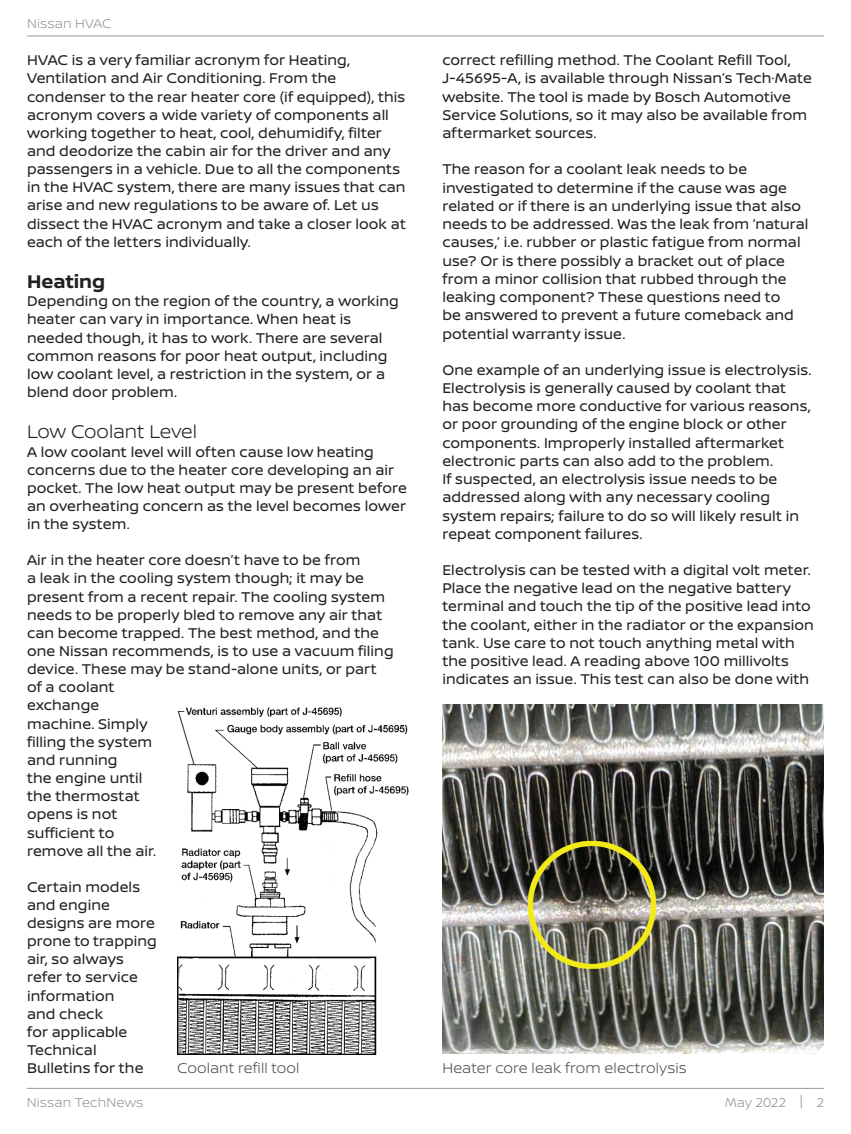
<style>
.page{position:relative;width:851px;height:1134px;background:#fff}
.page>*{position:absolute;margin:0;border:0;box-sizing:border-box;transform-origin:0 0}
.Chapter_Title___Subh{font:300 19.5px "Nissan Brand";letter-spacing:-.005em;color:#231f20}
.Chapter_Title___Subh-2{font:700 19.5px "Nissan Brand";color:#231f20}
.Body_Copy{font:15px/18.1px "Nissan Brand";letter-spacing:.005em;color:#231f20}
.t1{font:300 15px "Nissan Brand";letter-spacing:.005em;color:#4b4c4d}
.t2{font:300 13.5px "Nissan Brand";letter-spacing:.01em;color:#939598}
</style>
<div class="page">
<hr style="left:27px;top:1088px;width:797px;height:1px;background:#939598">
<hr style="left:27px;top:36px;width:797px;height:1px;background:#939598">
<img style="left:177px;top:707px;width:231px;height:347px">
<img style="left:442px;top:705px;width:382px;height:349px">
<p class="t2" style="left:27px;top:14px;width:86px">Nissan HVAC</p>
<p class="Body_Copy" style="left:27px;top:50px;width:380px">HVAC is a very familiar acronym for Heating, Ventilation and Air Conditioning. From the condenser to the rear heater core (if equipped), this acronym covers a wide variety of components all working together to heat, cool, dehumidify, filter and deodorize the cabin air for the driver and any passengers in a vehicle. Due to all the components in the HVAC system, there are many issues that can arise and new regulations to be aware of. Let us dissect the HVAC acronym and take a closer look at each of the letters individually.</p>
<h2 class="Chapter_Title___Subh-2" style="left:27px;top:267px;width:80px">Heating</h2>
<p class="Body_Copy" style="left:27px;top:291px;width:373px">Depending on the region of the country, a working heater can vary in importance. When heat is needed though, it has to work. There are several common reasons for poor heat output, including low coolant level, a restriction in the system, or a blend door problem.</p>
<h2 class="Chapter_Title___Subh" style="left:27px;top:418px;width:171px">Low Coolant Level</h2>
<p class="Body_Copy" style="left:27px;top:442px;width:381px">A low coolant level will often cause low heating concerns due to the heater core developing an air pocket. The low heat output may be present before an overheating concern as the level becomes lower in the system.</p>
<p class="Body_Copy" style="left:27px;top:550px;width:368px">Air in the heater core doesn’t have to be from<br>a leak in the cooling system though; it may be present from a recent repair. The cooling system needs to be properly bled to remove any air that can become trapped. The best method, and the one Nissan recommends, is to use a vacuum filing device. These may be stand-alone units, or part of a coolant<br>exchange<br>machine. Simply<br>filling the system<br>and running<br>the engine until<br>the thermostat<br>opens is not<br>sufficient to<br>remove all the air.</p>
<p class="Body_Copy" style="left:27px;top:877px;width:131px">Certain models and engine designs are more prone to trapping air, so always refer to service information<br>and check<br>for applicable<br>Technical<br>Bulletins for the</p>
<p class="Body_Copy" style="left:442px;top:50px;width:371px">correct refilling method. The Coolant Refill Tool, J-45695-A, is available through Nissan’s Tech·Mate website. The tool is made by Bosch Automotive Service Solutions, so it may also be available from aftermarket sources.</p>
<p class="Body_Copy" style="left:442px;top:159px;width:367px">The reason for a coolant leak needs to be investigated to determine if the cause was age related or if there is an underlying issue that also needs to be addressed. Was the leak from ‘natural causes,’ i.e. rubber or plastic fatigue from normal use? Or is there possibly a bracket out of place from a minor collision that rubbed through the leaking component? These questions need to<br>be answered to prevent a future comeback and potential warranty issue.</p>
<p class="Body_Copy" style="left:442px;top:360px;width:370px">One example of an underlying issue is electrolysis.<br>Electrolysis is generally caused by coolant that has become more conductive for various reasons, or poor grounding of the engine block or other components. Improperly installed aftermarket electronic parts can also add to the problem.<br>If suspected, an electrolysis issue needs to be addressed along with any necessary cooling system repairs; failure to do so will likely result in repeat component failures.</p>
<p class="Body_Copy" style="left:442px;top:560px;width:373px">Electrolysis can be tested with a digital volt meter.<br>Place the negative lead on the negative battery terminal and touch the tip of the positive lead into the coolant, either in the radiator or the expansion tank. Use care to not touch anything metal with the positive lead. A reading above 100 millivolts indicates an issue. This test can also be done with</p>
<p class="t1" style="left:177px;top:1057px;width:124px">Coolant refill tool</p>
<p class="t1" style="left:442px;top:1057px;width:246px">Heater core leak from electrolysis</p>
<p class="t2" style="left:27px;top:1093px;width:118px">Nissan TechNews</p>
<p class="t2" style="left:725px;top:1093px;width:100px">May 2022 | 2</p>
</div>
